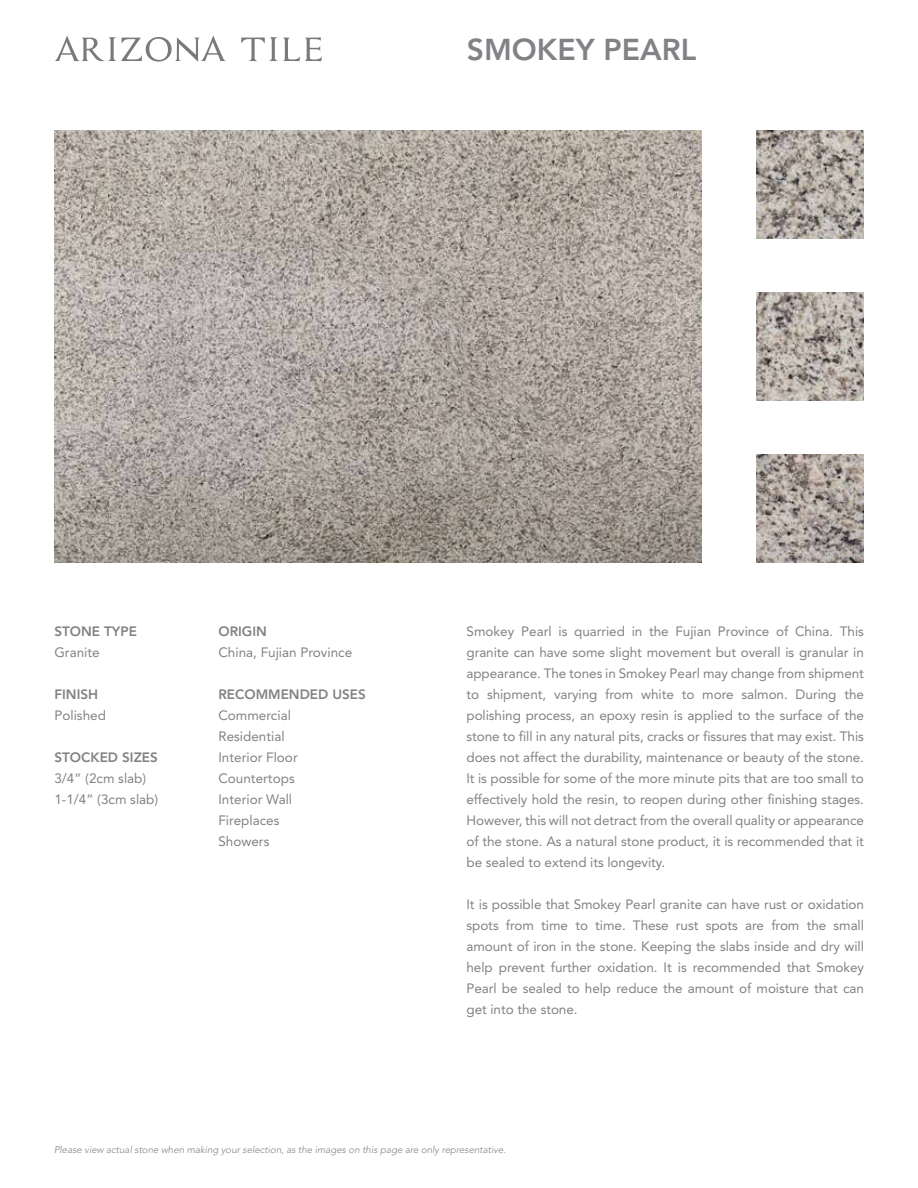
<style>
.page{position:relative;width:918px;height:1188px;background:#fff}
.page>*{position:absolute;margin:0;border:0;box-sizing:border-box;transform-origin:0 0}
.t1{font:800 30px "Avenir LT Std";color:#808285}
.t2{font:13.5px/21px "Avenir LT Std";color:#808285}
.t3{font:800 13.5px "Avenir LT Std";color:#808285}
.t4{font:italic 300 9.75px "Avenir LT Std";color:#808285}
</style>
<div class="page">
<svg style="left:55px;top:35px;width:171px;height:27px"></svg>
<svg style="left:241px;top:37px;width:81px;height:24px"></svg>
<img style="left:54px;top:131px;width:648px;height:432px">
<img style="left:756px;top:131px;width:108px;height:108px">
<img style="left:756px;top:293px;width:108px;height:108px">
<img style="left:756px;top:455px;width:108px;height:108px">
<h1 class="t1" style="left:467px;top:32px;width:231px">SMOKEY PEARL</h1>
<p class="t3" style="left:54px;top:623px;width:84px">STONE TYPE</p>
<p class="t2" style="left:54px;top:641px;width:47px">Granite</p>
<p class="t3" style="left:54px;top:686px;width:45px">FINISH</p>
<p class="t2" style="left:54px;top:704px;width:53px">Polished</p>
<p class="t3" style="left:54px;top:749px;width:105px">STOCKED SIZES</p>
<p class="t2" style="left:54px;top:767px;width:105px">3/4” (2cm slab)<br>1-1/4” (3cm slab)</p>
<p class="t3" style="left:218px;top:623px;width:50px">ORIGIN</p>
<p class="t2" style="left:218px;top:641px;width:135px">China, Fujian Province</p>
<p class="t3" style="left:218px;top:686px;width:149px">RECOMMENDED USES</p>
<p class="t2" style="left:218px;top:704px;width:81px">Commercial<br>Residential<br>Interior Floor<br>Countertops<br>Interior Wall<br>Fireplaces<br>Showers</p>
<p class="t2" style="left:466px;top:621px;width:399px;text-align:justify">Smokey Pearl is quarried in the Fujian Province of China. This granite can have some slight movement but overall is granular in appearance. The tones in Smokey Pearl may change from shipment to shipment, varying from white to more salmon. During the polishing process, an epoxy resin is applied to the surface of the stone to fill in any natural pits, cracks or fissures that may exist. This does not affect the durability, maintenance or beauty of the stone.<br>It is possible for some of the more minute pits that are too small to effectively hold the resin, to reopen during other finishing stages.<br>However, this will not detract from the overall quality or appearance of the stone. As a natural stone product, it is recommended that it be sealed to extend its longevity.</p>
<p class="t2" style="left:466px;top:894px;width:399px;text-align:justify">It is possible that Smokey Pearl granite can have rust or oxidation spots from time to time. These rust spots are from the small amount of iron in the stone. Keeping the slabs inside and dry will help prevent further oxidation. It is recommended that Smokey Pearl be sealed to help reduce the amount of moisture that can get into the stone.</p>
<p class="t4" style="left:54px;top:1144px;width:454px">Please view actual stone when making your selection, as the images on this page are only representative.</p>
</div>
